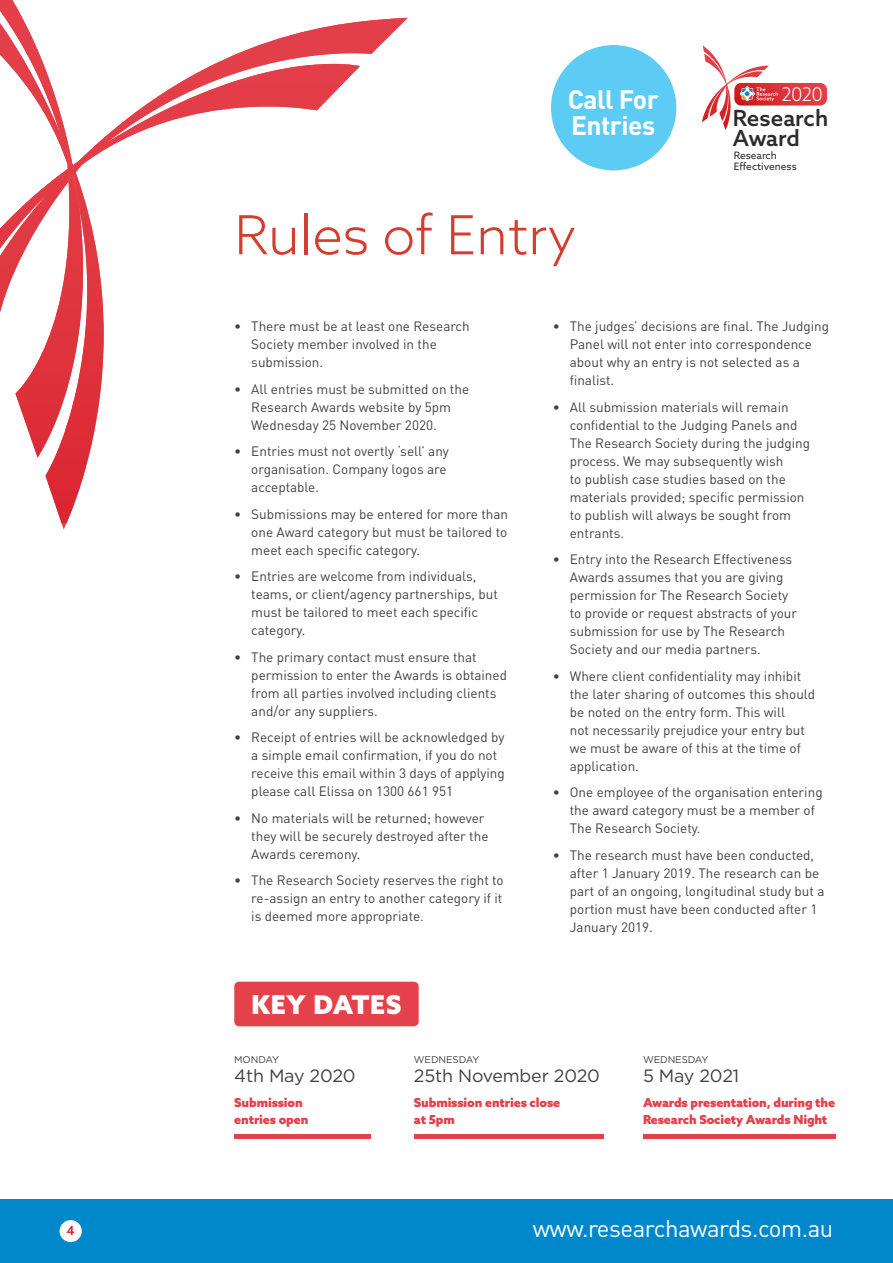
<style>
.page{position:relative;width:893px;height:1263px;background:#fff}
.page>*{position:absolute;margin:0;border:0;box-sizing:border-box;transform-origin:0 0}
.t1{font:300 54px "Azo Sans";color:#d33e30}
.t2{font:700 26.4px "DIN";letter-spacing:-.02em;color:#fff}
.t3{font:900 25.95px "Azo Sans";letter-spacing:.03em;color:#fff}
.t4{font:24px "DIN";letter-spacing:-.02em;color:#fff}
.t5{font:500 22.35px/20.5px "Azo Sans";color:#2a2b2a}
.t6{font:300 18.9px "Azo Sans";color:#fff}
.t7{font:17.85px "Gotham";letter-spacing:-.01em;color:#414042}
.t8{font:13.5px/18px "DIN";color:#414042}
.t9{font:500 12.6px "Azo Sans";color:#cf1f25}
.t10{font:900 12.45px/16.2px "Azo Sans";letter-spacing:-.01em;color:#e4414b}
.t11{font:10.2px/10.2px "Azo Sans";color:#2a2b2a}
.t12{font:9.75px "Gotham";letter-spacing:-.01em;color:#414042}
</style>
<div class="page">
<div style="left:0;top:1199px;width:893px;height:64px;background:#0088cb"></div>
<div style="left:60px;top:1220px;width:22px;height:22px;background:#fff;border-radius:50%"></div>
<svg style="left:214px;top:18px;width:193px;height:46px"></svg>
<svg style="left:0;top:0;width:86px;height:523px"></svg>
<svg style="left:0;top:64px;width:360px;height:404px"></svg>
<svg style="left:702px;top:45px;width:125px;height:85px"></svg>
<div style="left:551px;top:45px;width:125px;height:125px;background:#5dccf5;border-radius:50%"></div>
<div style="left:234px;top:982px;width:185px;height:44px;background:#e4414b;border-radius:5px"></div>
<div style="left:234px;top:1134px;width:137px;height:5px;background:#e4414b"></div>
<div style="left:414px;top:1134px;width:189px;height:5px;background:#e4414b"></div>
<div style="left:643px;top:1134px;width:193px;height:5px;background:#e4414b"></div>
<h2 class="t2" style="left:568px;top:82px;width:93px">Call For</h2>
<h3 class="t6" style="left:781px;top:82px;width:43px">2020</h3>
<h2 class="t2" style="left:571px;top:108px;width:86px">Entries</h2>
<h3 class="t5" style="left:733px;top:107px;width:97px">Research<br>Award</h3>
<p class="t11" style="left:734px;top:151px;width:65px">Research<br>Effectiveness</p>
<h1 class="t1" style="left:234px;top:200px;width:344px">Rules of Entry</h1>
<p class="t8" style="left:251px;top:317px;width:220px;text-indent:-17px">• There must be at least one Research<br>Society member involved in the submission.</p>
<p class="t8" style="left:251px;top:379px;width:219px;text-indent:-17px">• All entries must be submitted on the<br>Research Awards website by 5pm<br>Wednesday 25 November 2020.</p>
<p class="t8" style="left:251px;top:442px;width:199px;text-indent:-17px">• Entries must not overtly ‘sell’ any organisation. Company logos are acceptable.</p>
<p class="t8" style="left:251px;top:504px;width:258px;text-align:justify;text-indent:-17px">• Submissions may be entered for more than one Award category but must be tailored to meet each specific category.</p>
<p class="t8" style="left:251px;top:567px;width:248px;text-indent:-17px">• Entries are welcome from individuals, teams, or client/agency partnerships, but must be tailored to meet each specific category.</p>
<p class="t8" style="left:251px;top:647px;width:257px;text-indent:-17px">• The primary contact must ensure that permission to enter the Awards is obtained from all parties involved including clients and/or any suppliers.</p>
<p class="t8" style="left:251px;top:728px;width:255px;text-indent:-17px">• Receipt of entries will be acknowledged by a simple email confirmation, if you do not receive this email within 3 days of applying please call Elissa on 1300 661 951</p>
<p class="t8" style="left:251px;top:808px;width:239px;text-indent:-17px">• No materials will be returned; however they will be securely destroyed after the<br>Awards ceremony.</p>
<p class="t8" style="left:251px;top:871px;width:254px;text-align:justify;text-indent:-17px">• The Research Society reserves the right to re-assign an entry to another category if it is deemed more appropriate.</p>
<h3 class="t3" style="left:251px;top:987px;width:152px">KEY DATES</h3>
<p class="t8" style="left:570px;top:317px;width:261px;text-indent:-17px">• The judges’ decisions are final. The Judging Panel will not enter into correspondence about why an entry is not selected as a finalist.</p>
<p class="t8" style="left:570px;top:397px;width:242px;text-indent:-17px">• All submission materials will remain confidential to the Judging Panels and The Research Society during the judging process. We may subsequently wish<br>to publish case studies based on the materials provided; specific permission to publish will always be sought from entrants.</p>
<p class="t8" style="left:570px;top:550px;width:229px;text-indent:-17px">• Entry into the Research Effectiveness Awards assumes that you are giving permission for The Research Society to provide or request abstracts of your submission for use by The Research Society and our media partners.</p>
<p class="t8" style="left:570px;top:666px;width:247px;text-indent:-17px">• Where client confidentiality may inhibit the later sharing of outcomes this should be noted on the entry form. This will<br>not necessarily prejudice your entry but we must be aware of this at the time of application.</p>
<p class="t8" style="left:570px;top:783px;width:254px;text-indent:-17px">• One employee of the organisation entering the award category must be a member of<br>The Research Society.</p>
<p class="t8" style="left:570px;top:845px;width:256px;text-indent:-17px">• The research must have been conducted, after 1 January 2019. The research can be part of an ongoing, longitudinal study but a portion must have been conducted after 1<br>January 2019.</p>
<p class="t12" style="left:234px;top:1053px;width:46px">MONDAY</p>
<h3 class="t7" style="left:234px;top:1064px;width:123px">4th May 2020</h3>
<p class="t10" style="left:234px;top:1095px;width:76px">Submission entries open</p>
<p class="t12" style="left:414px;top:1053px;width:67px">WEDNESDAY</p>
<h3 class="t7" style="left:414px;top:1064px;width:187px">25th November 2020</h3>
<p class="t10" style="left:414px;top:1095px;width:148px">Submission entries close at 5pm</p>
<p class="t12" style="left:643px;top:1053px;width:67px">WEDNESDAY</p>
<h3 class="t7" style="left:643px;top:1064px;width:98px">5 May 2021</h3>
<p class="t10" style="left:643px;top:1095px;width:194px">Awards presentation, during the<br>Research Society Awards Night</p>
<p class="t9" style="left:67px;top:1222px;width:10px">4</p>
<h3 class="t4" style="left:533px;top:1213px;width:302px">www.researchawards.com.au</h3>
</div>
